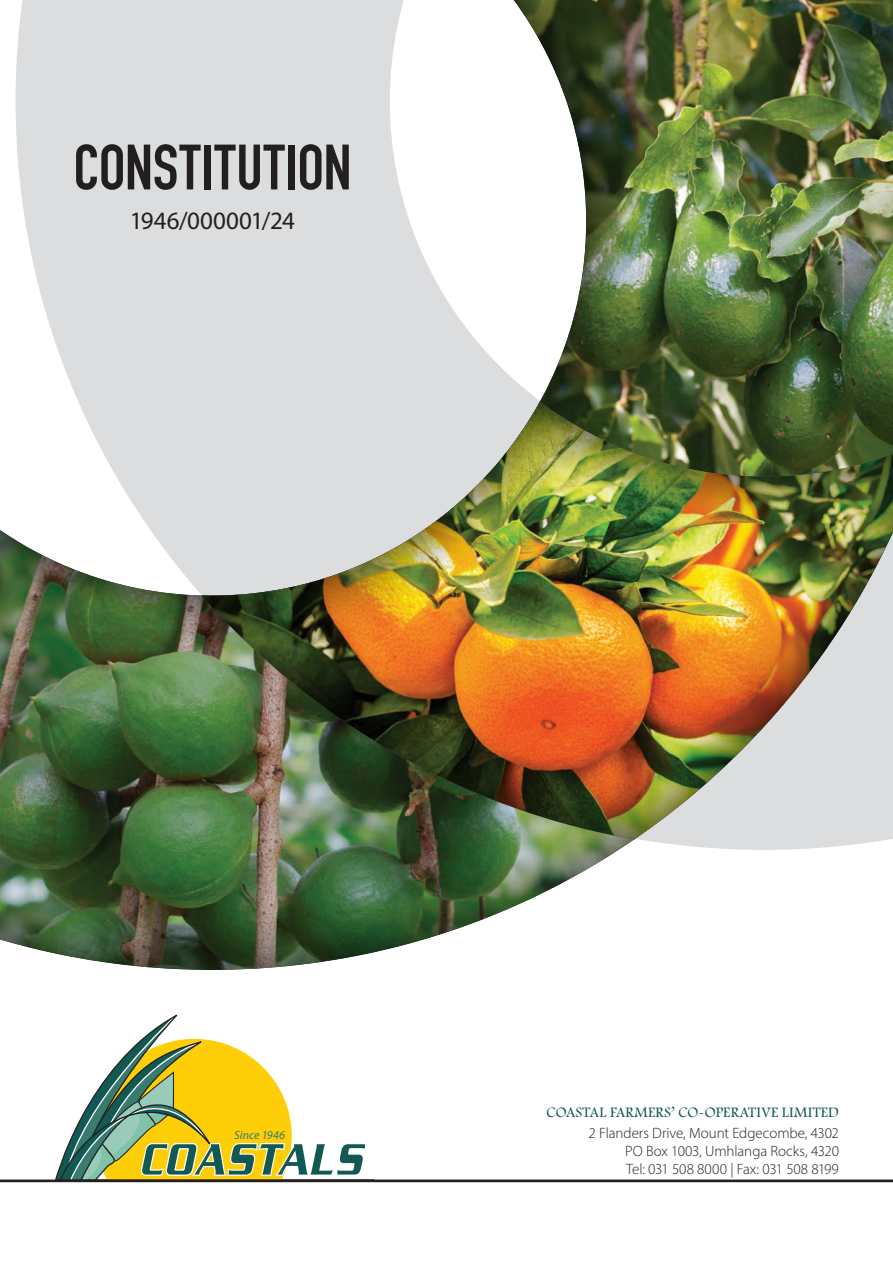
<style>
.page{position:relative;width:893px;height:1263px;background:#fff}
.page>*{position:absolute;margin:0;border:0;box-sizing:border-box;transform-origin:0 0}
.t1{font:700 63px "DIN Condensed";letter-spacing:.01em;color:#231f20}
.t2{font:25.05px "Myriad Pro";letter-spacing:.005em;color:#231f20}
.t3{font:300 15px/18px "Myriad Pro";letter-spacing:-.005em;color:#231f20;text-align:justify}
.t4{font:15px "Footlight MT Light";letter-spacing:.02em;color:#125954}
.t5{font:italic 12px "Myriad Pro";letter-spacing:.005em;color:#387b6f}
</style>
<div class="page">
<img style="left:0;top:0;width:893px;height:970px">
<svg style="left:0;top:1014px;width:893px;height:169px"></svg>
<h1 class="t1" style="left:73px;top:125px;width:280px">CONSTITUTION</h1>
<h2 class="t2" style="left:130px;top:205px;width:166px">1946/000001/24</h2>
<p class="t5" style="left:234px;top:1127px;width:52px">Since 1946</p>
<p class="t4" style="left:547px;top:1103px;width:294px">COASTAL FARMERS’ CO-OPERATIVE LIMITED</p>
<p class="t3" style="left:625px;top:1124px;width:215px;text-indent:-37px">2 Flanders Drive, Mount Edgecombe, 4302<br>PO Box 1003, Umhlanga Rocks, 4320<br>Tel: 031 508 8000 | Fax: 031 508 8199</p>
</div>
